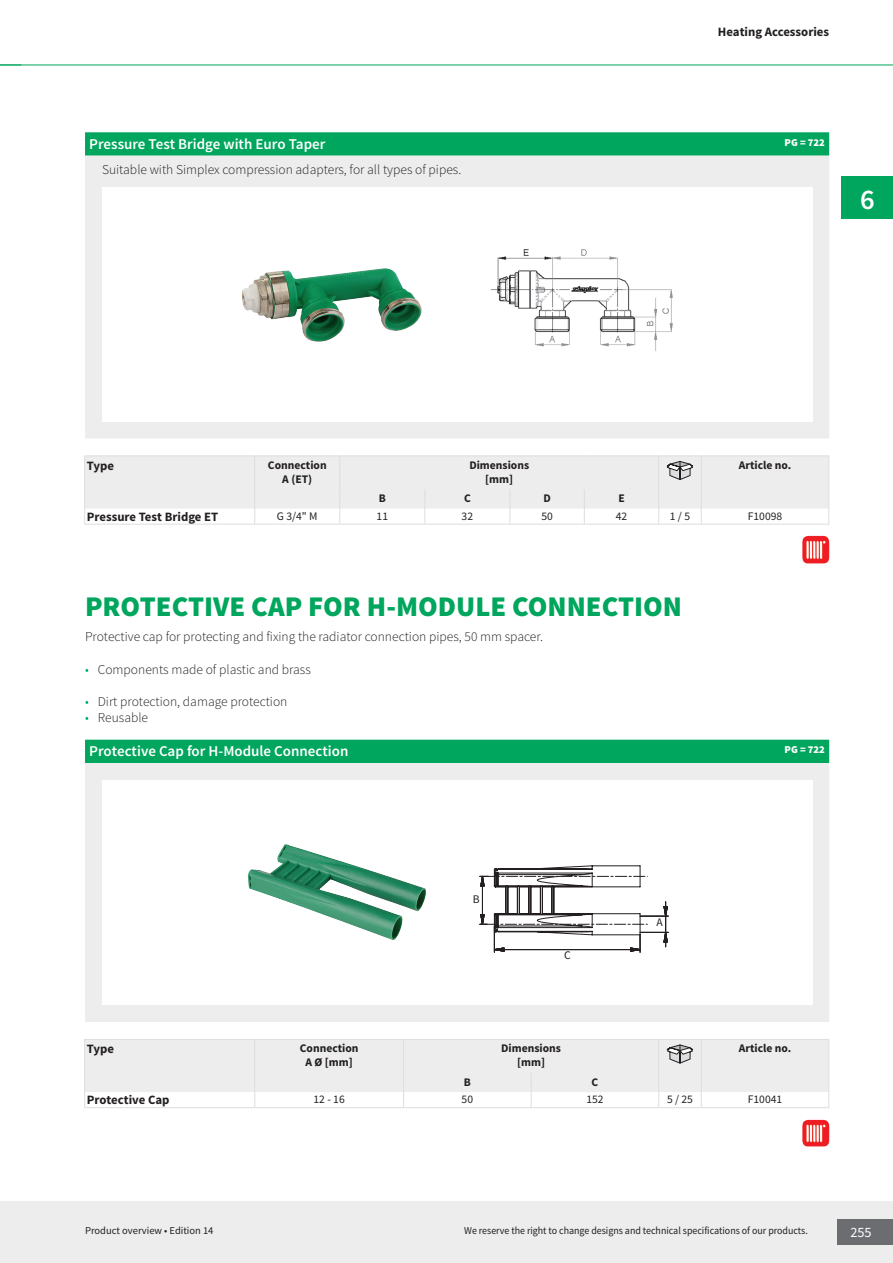
<style>
.page{position:relative;width:893px;height:1263px;background:#fff}
.page>*{position:absolute;margin:0;border:0;box-sizing:border-box;transform-origin:0 0}
.t1{font:900 28.5px "Source Sans Pro";color:#00a65d}
.t2{font:600 28.5px "Source Sans Pro";color:#fff}
.t3{font:600 15px "Source Sans Pro";color:#fff}
.t4{font:14.25px "Source Sans Pro";color:#fff}
.t5{font:300 13.5px "Source Sans Pro";color:#231f20}
.t6{font:700 12.75px "Source Sans Pro";color:#231f20}
.t7{font:700 11.7px/14px "Source Sans Pro";color:#231f20;text-align:center}
.t8{font:11.7px "Source Sans Pro";color:#231f20}
.t9{font:11.55px "Source Sans Pro";color:#231f20}
.t10{font:10.5px "Source Sans Pro";letter-spacing:-.005em;color:#231f20;scale:.95 1}
.t11{font:10.5px "Source Sans Pro";letter-spacing:-.005em;color:#231f20}
.t12{font:900 10.5px "Source Sans Pro";color:#fff}
.s1{color:#00a65d}
</style>
<div class="page">
<div style="left:0;top:1201px;width:893px;height:62px;background:#ededee"></div>
<div style="left:842px;top:176px;width:51px;height:43px;background:#00a65d"></div>
<div style="left:838px;top:1219px;width:55px;height:26px;background:#6c6d70"></div>
<hr style="left:0;top:65px;width:893px;height:1px;background:#00a65d">
<svg style="left:0;top:65px;width:21px;height:1px"></svg>
<svg style="left:85px;top:132px;width:744px;height:24px;background:#08a862"></svg>
<div style="left:85px;top:156px;width:744px;height:282px;background:#ededee"></div>
<div style="left:102px;top:187px;width:710px;height:234px;background:#fff"></div>
<img style="left:242px;top:268px;width:180px;height:74px">
<img style="left:490px;top:249px;width:183px;height:102px">
<hr style="left:84px;top:455px;width:171px;height:1px;background:#dcdddf">
<hr style="left:255px;top:455px;width:85px;height:1px;background:#dcdddf">
<hr style="left:340px;top:455px;width:85px;height:1px;background:#dcdddf">
<hr style="left:425px;top:455px;width:85px;height:1px;background:#dcdddf">
<hr style="left:510px;top:455px;width:74px;height:1px;background:#dcdddf">
<hr style="left:584px;top:455px;width:75px;height:1px;background:#dcdddf">
<hr style="left:659px;top:455px;width:42px;height:1px;background:#dcdddf">
<hr style="left:701px;top:455px;width:128px;height:1px;background:#dcdddf">
<hr style="left:84px;top:524px;width:171px;height:1px;background:#dcdddf">
<hr style="left:255px;top:524px;width:85px;height:1px;background:#dcdddf">
<hr style="left:340px;top:524px;width:85px;height:1px;background:#dcdddf">
<hr style="left:425px;top:524px;width:85px;height:1px;background:#dcdddf">
<hr style="left:510px;top:524px;width:74px;height:1px;background:#dcdddf">
<hr style="left:584px;top:524px;width:75px;height:1px;background:#dcdddf">
<hr style="left:659px;top:524px;width:42px;height:1px;background:#dcdddf">
<hr style="left:701px;top:524px;width:128px;height:1px;background:#dcdddf">
<svg style="left:84px;top:456px;width:745px;height:68px"></svg>
<img style="left:802px;top:536px;width:27px;height:27px">
<div style="left:85px;top:740px;width:744px;height:23px;background:#00a65d"></div>
<div style="left:85px;top:763px;width:744px;height:259px;background:#ededee"></div>
<div style="left:102px;top:780px;width:710px;height:225px;background:#fff"></div>
<img style="left:272px;top:844px;width:13px;height:28px">
<svg style="left:479px;top:865px;width:190px;height:88px"></svg>
<hr style="left:84px;top:1107px;width:171px;height:1px;background:#dcdddf">
<hr style="left:255px;top:1107px;width:149px;height:1px;background:#dcdddf">
<hr style="left:404px;top:1107px;width:127px;height:1px;background:#dcdddf">
<hr style="left:531px;top:1107px;width:128px;height:1px;background:#dcdddf">
<hr style="left:659px;top:1107px;width:42px;height:1px;background:#dcdddf">
<hr style="left:701px;top:1107px;width:128px;height:1px;background:#dcdddf">
<svg style="left:84px;top:1039px;width:745px;height:68px"></svg>
<img style="left:802px;top:1119px;width:27px;height:28px">
<p class="t6" style="left:718px;top:24px;width:113px">Heating Accessories</p>
<p class="t3" style="left:89px;top:135px;width:238px">Pressure Test Bridge with Euro Taper</p>
<p class="t12" style="left:785px;top:135px;width:42px">PG = 722</p>
<p class="t5" style="left:102px;top:162px;width:361px">Suitable with Simplex compression adapters, for all types of pipes.</p>
<h1 class="t2" style="left:860px;top:182px;width:16px">6</h1>
<p class="t6" style="left:87px;top:457px;width:29px">Type</p>
<p class="t7" style="left:268px;top:458px;width:60px">Connection<br>A (ET)</p>
<p class="t7" style="left:469px;top:458px;width:61px">Dimensions [mm]</p>
<p class="t7" style="left:739px;top:458px;width:54px">Article no.</p>
<p class="t7" style="left:379px;top:492px;width:9px">B</p>
<p class="t7" style="left:464px;top:492px;width:8px">C</p>
<p class="t7" style="left:543px;top:492px;width:9px">D</p>
<p class="t7" style="left:618px;top:492px;width:8px">E</p>
<p class="t6" style="left:87px;top:508px;width:133px">Pressure Test Bridge ET</p>
<p class="t9" style="left:277px;top:509px;width:42px">G 3/4" M</p>
<p class="t9" style="left:377px;top:509px;width:13px">11</p>
<p class="t9" style="left:462px;top:509px;width:13px">32</p>
<p class="t9" style="left:541px;top:509px;width:13px">50</p>
<p class="t9" style="left:616px;top:509px;width:13px">42</p>
<p class="t9" style="left:670px;top:509px;width:22px">1 / 5</p>
<p class="t9" style="left:748px;top:509px;width:36px">F10098</p>
<h1 class="t1" style="left:85px;top:588px;width:599px">PROTECTIVE CAP FOR H-MODULE CONNECTION</h1>
<p class="t5" style="left:85px;top:628px;width:460px">Protective cap for protecting and fixing the radiator connection pipes, 50 mm spacer.</p>
<p class="t5" style="left:85px;top:661px;width:227px"><span class="s1">•</span> Components made of plastic and brass</p>
<p class="t5" style="left:85px;top:693px;width:204px"><span class="s1">•</span> Dirt protection, damage protection</p>
<p class="t5" style="left:85px;top:709px;width:65px"><span class="s1">•</span> Reusable</p>
<p class="t3" style="left:89px;top:742px;width:261px">Protective Cap for H-Module Connection</p>
<p class="t12" style="left:785px;top:743px;width:42px">PG = 722</p>
<p class="t8" style="left:473px;top:892px;width:8px">B</p>
<p class="t8" style="left:564px;top:948px;width:8px">C</p>
<p class="t8" style="left:656px;top:915px;width:8px">A</p>
<p class="t6" style="left:87px;top:1041px;width:29px">Type</p>
<p class="t7" style="left:300px;top:1042px;width:60px">Connection<br>A Ø [mm]</p>
<p class="t7" style="left:501px;top:1042px;width:61px">Dimensions [mm]</p>
<p class="t7" style="left:739px;top:1042px;width:54px">Article no.</p>
<p class="t7" style="left:464px;top:1075px;width:9px">B</p>
<p class="t7" style="left:592px;top:1075px;width:8px">C</p>
<p class="t6" style="left:87px;top:1092px;width:84px">Protective Cap</p>
<p class="t9" style="left:314px;top:1092px;width:33px">12 - 16</p>
<p class="t9" style="left:462px;top:1092px;width:13px">50</p>
<p class="t9" style="left:586px;top:1092px;width:19px">152</p>
<p class="t9" style="left:667px;top:1092px;width:27px">5 / 25</p>
<p class="t9" style="left:748px;top:1092px;width:36px">F10041</p>
<p class="t11" style="left:85px;top:1224px;width:130px">Product overview • Edition 14</p>
<p class="t10" style="left:464px;top:1224px;width:363px">We reserve the right to change designs and technical specifications of our products.</p>
<p class="t4" style="left:850px;top:1223px;width:23px">255</p>
</div>
